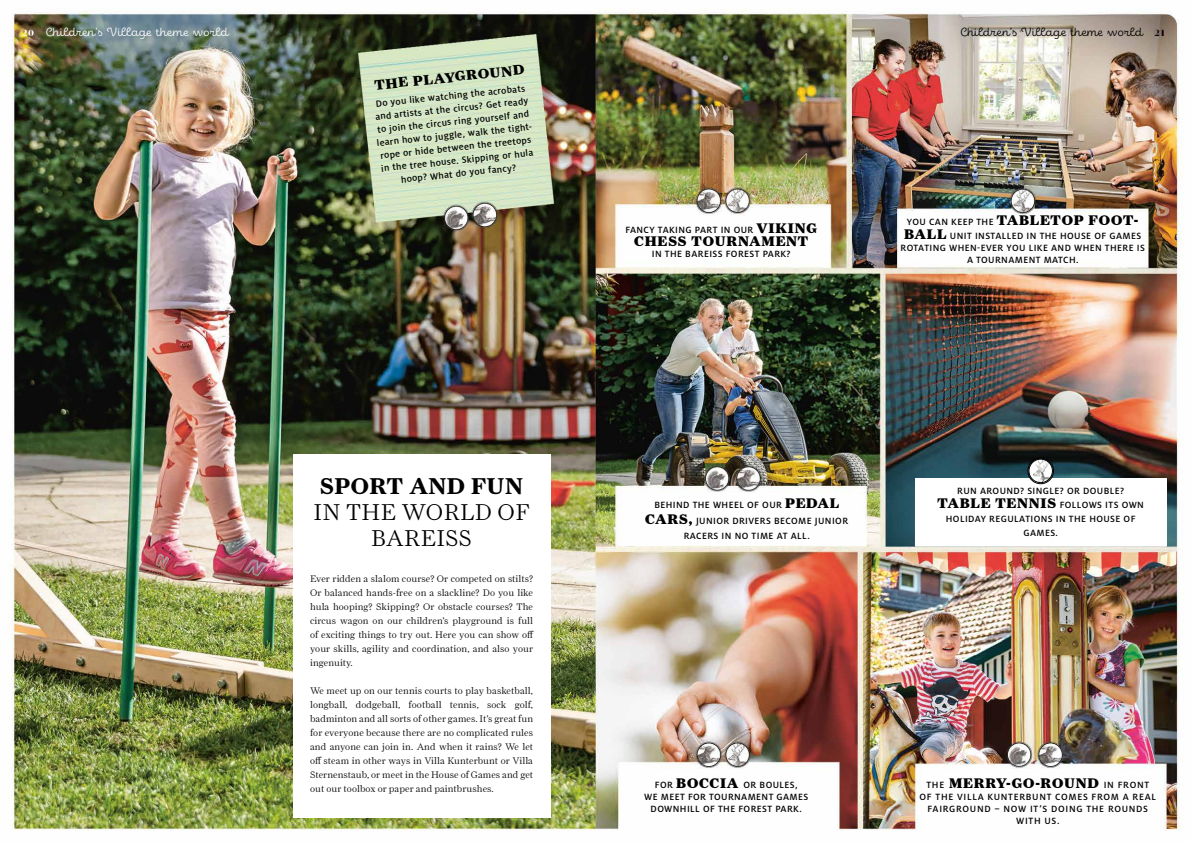
<style>
.page{position:relative;width:1191px;height:842px;background:#fff}
.page>*{position:absolute;margin:0;border:0;box-sizing:border-box;transform-origin:0 0}
.t1{font:300 23px/26px "Farnham Display";letter-spacing:.02em;color:#000;text-align:center}
.t2{font:700 23px "Farnham Display";letter-spacing:.02em;color:#000}
.t3{font:14px "Farnham Display Black OSF";letter-spacing:.06em;color:#000}
.t4{font:300 12.2px "Eldwin Script";color:#fff}
.t5{font:300 12.2px "Eldwin Script";color:#000}
.t6{font:500 10px/13px "Milo Pro";letter-spacing:.04em;color:#000;text-align:center}
.t7{font:500 10px/12px "Milo Pro";letter-spacing:.07em;color:#000;text-align:center}
.t8{font:9.6px/14px "Farnham Display Light OSF";letter-spacing:.01em;color:#000;text-align:justify}
.s1{font-family:"Farnham Display Black OSF";font-weight:400;font-size:14px}
.s2{font-family:"Milo Pro";font-weight:500;font-size:10px}
</style>
<div class="page">
<img style="left:8px;top:9px;width:1175px;height:822px">
<div style="left:293px;top:454px;width:257px;height:363px;background:#fff"></div>
<div style="left:915px;top:478px;width:251px;height:68px;background:#fff"></div>
<img style="left:1028px;top:459px;width:24px;height:24px">
<div style="left:1027px;top:458px;width:26px;height:26px;border:1px solid #000;border-radius:50%"></div>
<div style="left:1028px;top:459px;width:24px;height:24px;border:1px solid #000;border-radius:50%"></div>
<p class="t4" style="left:46px;top:26px;width:183px">Children’s Village theme world</p>
<p class="t5" style="left:960px;top:26px;width:183px">Children’s Village theme world</p>
<h2 class="t3" style="left:374px;top:77px;width:152px;rotate:-6deg">THE PLAYGROUND</h2>
<p class="t6" style="left:372px;top:98px;width:159px;rotate:-6deg">Do you like watching the acrobats and artists at the circus? Get ready to join the circus ring yourself and learn how to juggle, walk the tight&shy;rope or hide between the treetops in the tree house. Skipping or hula hoop? What do you fancy?</p>
<h1 class="t2" style="left:320px;top:472px;width:204px">SPORT AND FUN</h1>
<h1 class="t1" style="left:313px;top:499px;width:218px">IN THE WORLD OF<br>BAREISS</h1>
<p class="t8" style="left:310px;top:572px;width:225px">Ever ridden a slalom course? Or competed on stilts?<br>Or balanced hands-free on a slackline? Do you like hula hooping? Skipping? Or obstacle courses? The circus wagon on our children’s playground is full of exciting things to try out. Here you can show off your skills, agility and coordination, and also your ingenuity.</p>
<p class="t8" style="left:310px;top:684px;width:225px">We meet up on our tennis courts to play basketball, longball, dodgeball, football tennis, sock golf, badminton and all sorts of other games. It’s great fun for everyone because there are no complicated rules and anyone can join in. And when it rains? We let off steam in other ways in Villa Kunterbunt or Villa Sternenstaub, or meet in the House of Games and get out our toolbox or paper and paintbrushes.</p>
<p class="t6" style="left:625px;top:223px;width:193px">FANCY TAKING PART IN OUR <span class="s1">VIKING</span></p>
<h2 class="t3" style="left:634px;top:232px;width:175px">CHESS TOURNAMENT</h2>
<p class="t6" style="left:652px;top:247px;width:140px">IN THE BAREISS FOREST PARK?</p>
<p class="t6" style="left:904px;top:215px;width:238px;line-height:14px;text-align:left">YOU CAN KEEP THE <span class="s1">TABLETOP FOOT-<br>BALL</span> UNIT INSTALLED IN THE HOUSE OF GAMES</p>
<p class="t6" style="left:900px;top:242px;width:246px;line-height:12px">ROTATING WHEN-EVER YOU LIKE AND WHEN THERE IS<br>A TOURNAMENT MATCH.</p>
<p class="t6" style="left:645px;top:497px;width:204px;line-height:16px">BEHIND THE WHEEL OF OUR <span class="s1">PEDAL<br>CARS,</span> JUNIOR DRIVERS BECOME JUNIOR</p>
<p class="t6" style="left:683px;top:529px;width:128px">RACERS IN NO TIME AT ALL.</p>
<p class="t6" style="left:937px;top:484px;width:208px;line-height:14px">RUN AROUND? SINGLE? OR DOUBLE?<br><span class="s1">TABLE TENNIS</span> FOLLOWS ITS OWN<br>HOLIDAY REGULATIONS IN THE HOUSE OF<br>GAMES.</p>
<p class="t6" style="left:644px;top:779px;width:166px;line-height:12px">FOR <span class="s1">BOCCIA</span> OR BOULES,<br>WE MEET FOR TOURNAMENT GAMES<br>DOWNHILL OF THE FOREST PARK.</p>
<h2 class="t3" style="left:926px;top:774px;width:224px"><span class="s2">THE</span> MERRY-GO-ROUND <span class="s2">IN FRONT</span></h2>
<p class="t7" style="left:919px;top:791px;width:238px">OF THE VILLA KUNTERBUNT COMES FROM A REAL<br>FAIRGROUND – NOW IT’S DOING THE ROUNDS<br>WITH US.</p>
</div>
